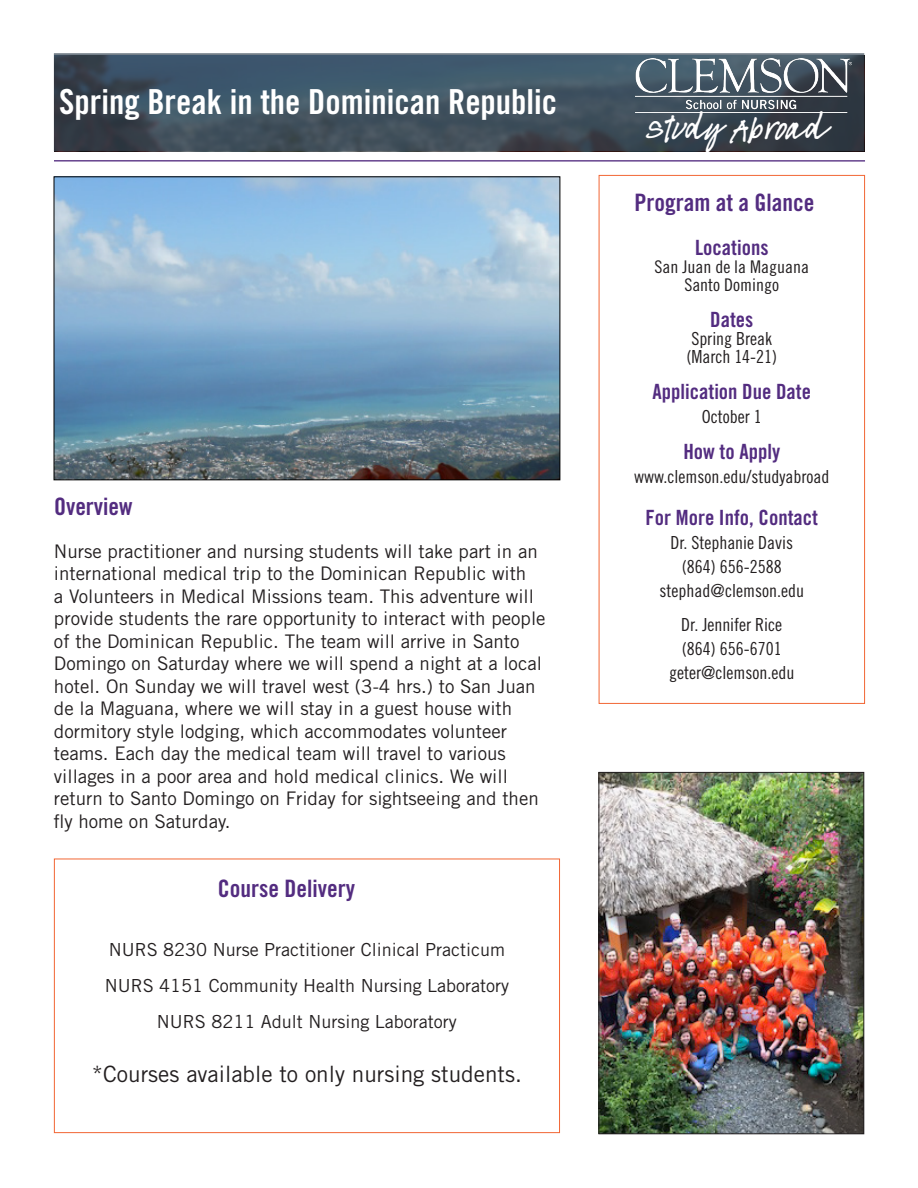
<style>
.page{position:relative;width:918px;height:1188px;background:#fff}
.page>*{position:absolute;margin:0;border:0;box-sizing:border-box;transform-origin:0 0}
.t1{font:34.5px "Trade Gothic LT Std Bd Cn 20";color:#fff}
.t2{font:24px "Trade Gothic LT Std Bd Cn 20";color:#532c80}
.t3{font:24px "FG Saga";color:#fff}
.t4{font:22.5px "Trade Gothic LT Std";color:#231f20}
.t5{font:21px "Trade Gothic LT Std Bd Cn 20";color:#532c80}
.t6{font:18.75px/22.5px "Trade Gothic LT Std";color:#231f20}
.t7{font:18px "Trade Gothic LT Std Cn 18";color:#231f20}
.t8{font:18px "Trade Gothic LT Std";color:#231f20}
.t9{font:17.4px "Trade Gothic LT Std Cn 18";color:#231f20}
</style>
<div class="page">
<div style="left:599px;top:175px;width:266px;height:529px;border:1px solid #f26634"></div>
<svg style="left:54px;top:53px;width:810px;height:98px;background:#3f505e"></svg>
<div style="left:54px;top:859px;width:506px;height:274px;border:1px solid #f26634"></div>
<hr style="left:54px;top:160px;width:811px;height:2px;background:#532c80">
<img style="left:601px;top:774px;width:261px;height:358px">
<div style="left:599px;top:772px;width:265px;height:362px;border:1px solid #231f20"></div>
<img style="left:56px;top:179px;width:502px;height:299px">
<div style="left:54px;top:177px;width:506px;height:303px;border:1px solid #000"></div>
<img style="left:635px;top:58px;width:216px;height:54px">
<p class="t1" style="left:59px;top:81px;width:499px">Spring Break in the Dominican Republic</p>
<p class="t2" style="left:54px;top:492px;width:80px">Overview</p>
<p class="t6" style="left:54px;top:540px;width:493px">Nurse practitioner and nursing students will take part in an international medical trip to the Dominican Republic with<br>a Volunteers in Medical Missions team. This adventure will provide students the rare opportunity to interact with people of the Dominican Republic. The team will arrive in Santo Domingo on Saturday where we will spend a night at a local hotel. On Sunday we will travel west (3-4 hrs.) to San Juan de la Maguana, where we will stay in a guest house with dormitory style lodging, which accommodates volunteer teams. Each day the medical team will travel to various villages in a poor area and hold medical clinics. We will return to Santo Domingo on Friday for sightseeing and then fly home on Saturday.</p>
<p class="t2" style="left:218px;top:874px;width:139px">Course Delivery</p>
<p class="t8" style="left:109px;top:939px;width:398px">NURS 8230 Nurse Practitioner Clinical Practicum</p>
<p class="t8" style="left:105px;top:975px;width:406px">NURS 4151 Community Health Nursing Laboratory</p>
<p class="t8" style="left:157px;top:1011px;width:301px">NURS 8211 Adult Nursing Laboratory</p>
<p class="t4" style="left:92px;top:1061px;width:431px">*Courses available to only nursing students.</p>
<p class="t3" style="left:646px;top:115px;width:183px">Study Abroad</p>
<p class="t2" style="left:635px;top:188px;width:181px">Program at a Glance</p>
<p class="t5" style="left:695px;top:235px;width:75px">Locations</p>
<p class="t9" style="left:654px;top:256px;width:156px">San Juan de la Maguana</p>
<p class="t9" style="left:684px;top:274px;width:96px">Santo Domingo</p>
<p class="t5" style="left:710px;top:307px;width:45px">Dates</p>
<p class="t7" style="left:691px;top:328px;width:82px">Spring Break</p>
<p class="t7" style="left:686px;top:346px;width:92px">(March 14-21)</p>
<p class="t5" style="left:653px;top:379px;width:160px">Application Due Date</p>
<p class="t7" style="left:702px;top:406px;width:61px">October 1</p>
<p class="t5" style="left:683px;top:439px;width:98px">How to Apply</p>
<p class="t7" style="left:634px;top:466px;width:197px">www.clemson.edu/studyabroad</p>
<p class="t5" style="left:646px;top:505px;width:174px">For More Info, Contact</p>
<p class="t7" style="left:670px;top:532px;width:124px">Dr. Stephanie Davis</p>
<p class="t7" style="left:682px;top:556px;width:101px">(864) 656-2588</p>
<p class="t7" style="left:660px;top:580px;width:146px">stephad@clemson.edu</p>
<p class="t7" style="left:681px;top:614px;width:102px">Dr. Jennifer Rice</p>
<p class="t7" style="left:682px;top:638px;width:101px">(864) 656-6701</p>
<p class="t7" style="left:669px;top:662px;width:127px">geter@clemson.edu</p>
</div>
